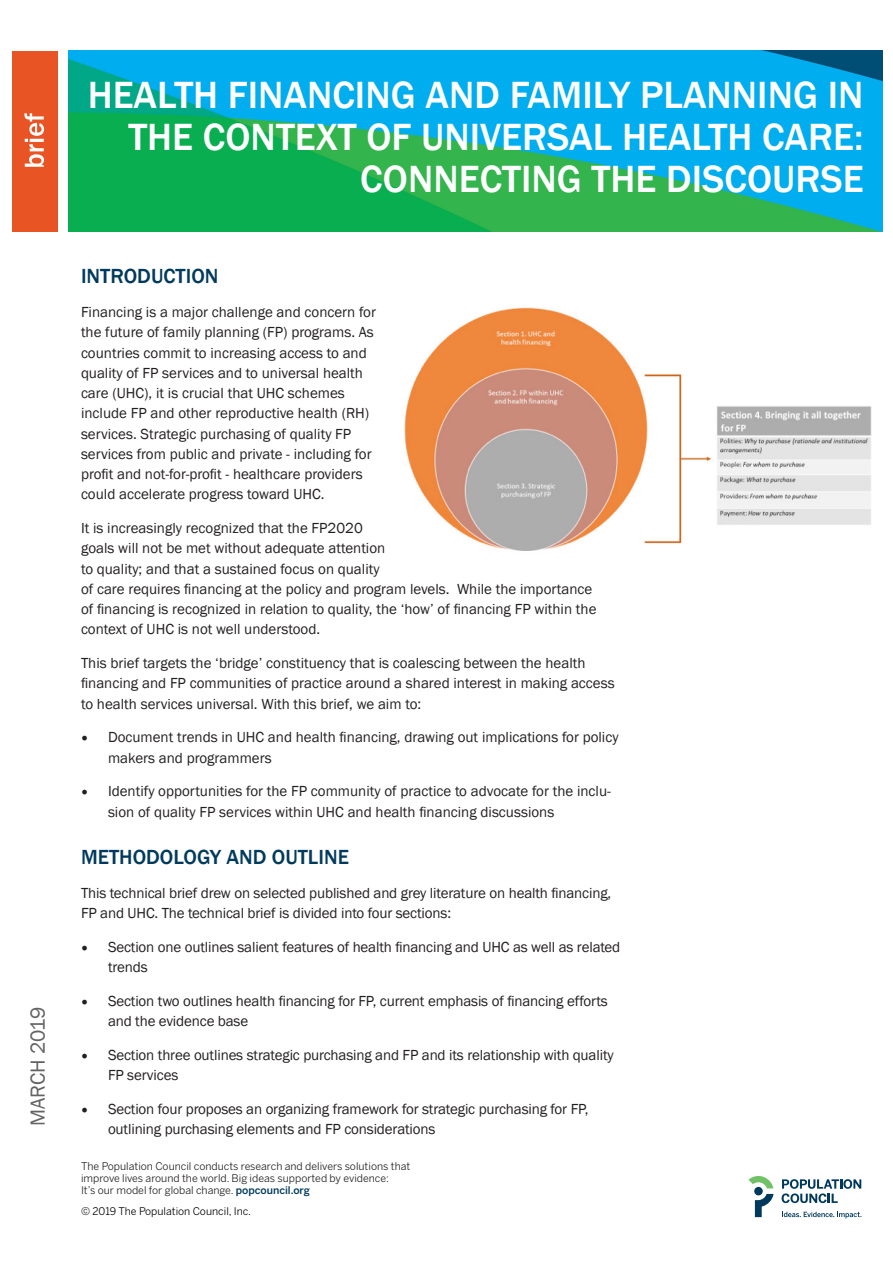
<style>
.page{position:relative;width:893px;height:1263px;background:#fff}
.page>*{position:absolute;margin:0;border:0;box-sizing:border-box;transform-origin:0 0}
.t1{font:500 39px/42px "Franklin Gothic";color:#fff;text-align:right}
.t2{font:500 21px "Franklin Gothic";color:#003a5d}
.t3{font:21px "Franklin Gothic";color:#636366}
.t4{font:15px/20.2px "Franklin Gothic";color:#231f20}
.t5{font:10.5px "Benton Sans";color:#231f20}
.t6{font:10.5px "Benton Sans";color:#000}
.s1{font-family:"Minion Pro";font-size:18px}
.s2{font-weight:500;color:#003a5d}
</style>
<div class="page">
<img style="left:68px;top:50px;width:814px;height:182px">
<div style="left:12px;top:51px;width:46px;height:180px;background:#e95424"></div>
<svg style="left:24px;top:113px;width:20px;height:54px"></svg>
<svg style="left:782px;top:1179px;width:79px;height:24px"></svg>
<div style="left:754px;top:1187px;width:9px;height:8px;background:#00395c;border-radius:50%"></div>
<svg style="left:755px;top:1194px;width:18px;height:23px"></svg>
<svg style="left:748px;top:1176px;width:25px;height:12px"></svg>
<svg style="left:782px;top:1212px;width:79px;height:6px"></svg>
<img style="left:404px;top:307px;width:468px;height:244px">
<p class="t3" style="left:25px;top:1126px;width:121px;rotate:-90deg">MARCH 2019</p>
<p class="t1" style="left:88px;top:75px;width:777px">HEALTH FINANCING AND FAMILY PLANNING IN<br>THE CONTEXT OF UNIVERSAL HEALTH CARE:<br>CONNECTING THE DISCOURSE</p>
<p class="t2" style="left:81px;top:263px;width:139px">INTRODUCTION</p>
<p class="t4" style="left:81px;top:302px;width:296px">Financing is a major challenge and concern for the future of family planning (FP) programs. As countries commit to increasing access to and quality of FP services and to universal health care (UHC), it is crucial that UHC schemes include FP and other reproductive health (RH) services. Strategic purchasing of quality FP services from public and private - including for profit and not-for-profit - healthcare providers could accelerate progress toward UHC.</p>
<p class="t4" style="left:81px;top:518px;width:517px">It is increasingly recognized that the FP2020<br>goals will not be met without adequate attention<br>to quality; and that a sustained focus on quality<br>of care requires financing at the policy and program levels. While the importance of financing is recognized in relation to quality, the ‘how’ of financing FP within the context of UHC is not well understood.</p>
<p class="t4" style="left:81px;top:653px;width:535px">This brief targets the ‘bridge’ constituency that is coalescing between the health financing and FP communities of practice around a shared interest in making access to health services universal. With this brief, we aim to:</p>
<p class="t4" style="left:108px;top:727px;width:512px;text-indent:-27px"><span class="s1">•</span> Document trends in UHC and health financing, drawing out implications for policy makers and programmers</p>
<p class="t4" style="left:108px;top:781px;width:504px;text-indent:-27px"><span class="s1">•</span> Identify opportunities for the FP community of practice to advocate for the inclu&shy;sion of quality FP services within UHC and health financing discussions</p>
<p class="t2" style="left:81px;top:844px;width:269px">METHODOLOGY AND OUTLINE</p>
<p class="t4" style="left:81px;top:883px;width:532px">This technical brief drew on selected published and grey literature on health financing,<br>FP and UHC. The technical brief is divided into four sections:</p>
<p class="t4" style="left:108px;top:937px;width:514px;text-indent:-27px"><span class="s1">•</span> Section one outlines salient features of health financing and UHC as well as related trends</p>
<p class="t4" style="left:108px;top:991px;width:501px;text-indent:-27px"><span class="s1">•</span> Section two outlines health financing for FP, current emphasis of financing efforts and the evidence base</p>
<p class="t4" style="left:108px;top:1045px;width:507px;text-indent:-27px"><span class="s1">•</span> Section three outlines strategic purchasing and FP and its relationship with quality<br>FP services</p>
<p class="t4" style="left:81px;top:1099px;width:509px"><span class="s1">•</span> Section four proposes an organizing framework for strategic purchasing for FP,</p>
<p class="t4" style="left:108px;top:1119px;width:329px">outlining purchasing elements and FP considerations</p>
<p class="t5" style="left:81px;top:1160px;width:331px">The Population Council conducts research and delivers solutions that</p>
<p class="t5" style="left:81px;top:1172px;width:309px">improve lives around the world. Big ideas supported by evidence:</p>
<p class="t5" style="left:81px;top:1184px;width:230px">It’s our model for global change. <span class="s2">popcouncil.org</span></p>
<p class="t6" style="left:81px;top:1205px;width:171px">© 2019 The Population Council, Inc.</p>
</div>
